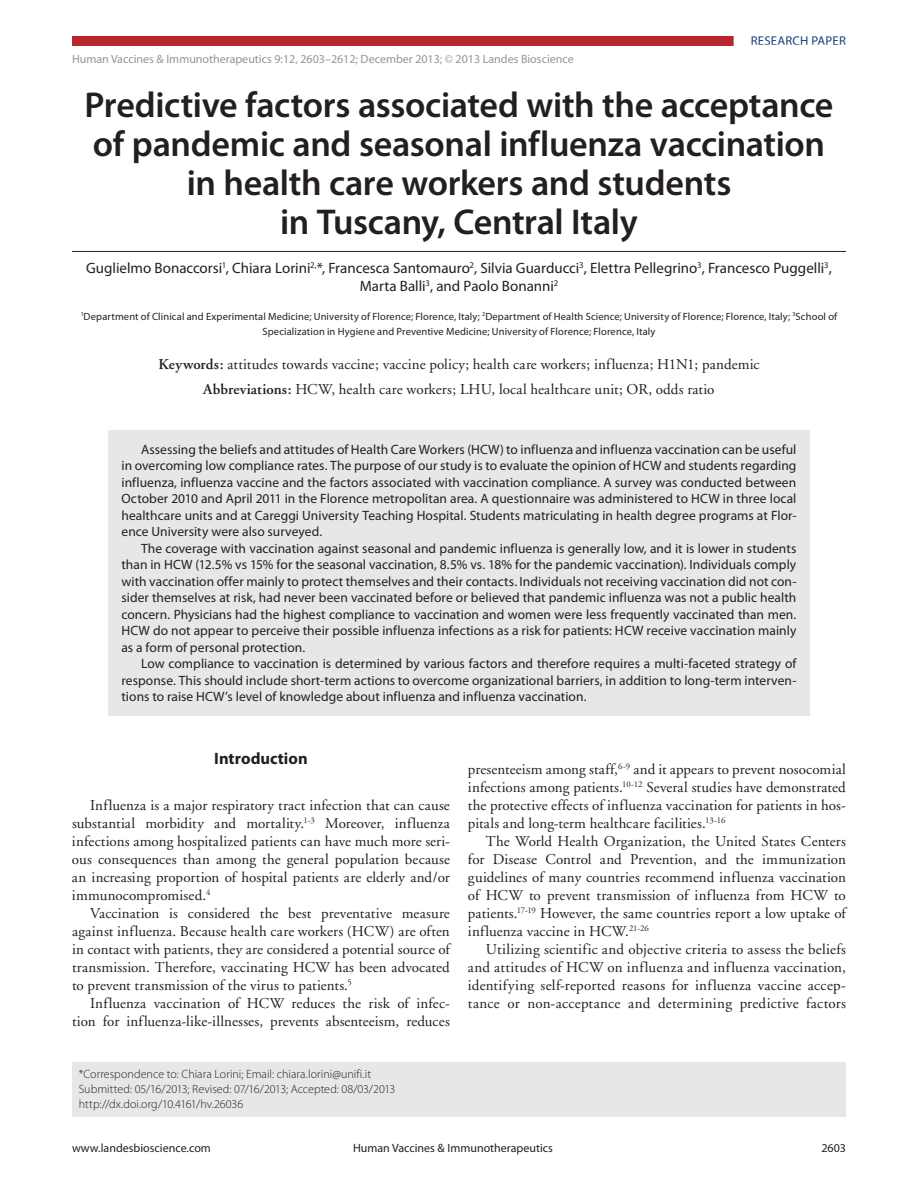
<style>
.page{position:relative;width:918px;height:1188px;background:#fff}
.page>*{position:absolute;margin:0;border:0;box-sizing:border-box;transform-origin:0 0}
.t1{font:600 36px/39px "Myriad Pro";letter-spacing:-.01em;color:#231f20;text-align:center}
.t2{font:700 16.5px "Myriad Pro";color:#231f20}
.t3{font:15px/18px "Adobe Garamond";letter-spacing:.005em;color:#231f20;text-align:justify}
.t4{font:15px/18px "Myriad Pro";color:#231f20;text-align:center}
.t5{font:13.5px/16.5px "Myriad Pro";letter-spacing:.005em;color:#231f20;text-align:justify}
.t6{font:12.75px "Myriad Pro";letter-spacing:.02em;color:#193f7c}
.t7{font:300 12px/15px "Myriad Pro";color:#231f20}
.t8{font:12px "Myriad Pro";color:#939598}
.t9{font:12px "Myriad Pro";color:#231f20}
.t10{font:10.5px/15px "Myriad Pro";letter-spacing:.015em;color:#231f20;text-align:center}
.s1{font-weight:600}
</style>
<div class="page">
<div style="left:72px;top:36px;width:774px;height:10px;background:#b7262b"></div>
<div style="left:72px;top:1062px;width:774px;height:55px;background:#e6e7e9"></div>
<hr style="left:72px;top:251px;width:774px;height:1px;background:#231f20">
<div style="left:108px;top:430px;width:702px;height:286px;background:#e6e7e9"></div>
<svg style="left:733px;top:36px;width:113px;height:10px"></svg>
<p class="t8" style="left:72px;top:52px;width:503px">Human Vaccines &amp; Immunotherapeutics 9:12, 2603–2612; December 2013; © 2013 Landes Bioscience</p>
<p class="t6" style="left:751px;top:33px;width:94px">Research Paper</p>
<h1 class="t1" style="left:84px;top:85px;width:751px">Predictive factors associated with the acceptance of pandemic and seasonal influenza vaccination in health care workers and students<br>in Tuscany, Central Italy</h1>
<p class="t4" style="left:86px;top:259px;width:747px">Guglielmo Bonaccorsi<sup>1</sup>, Chiara Lorini<sup>2,</sup>*, Francesca Santomauro<sup>2</sup>, Silvia Guarducci<sup>3</sup>, Elettra Pellegrino<sup>3</sup>, Francesco Puggelli<sup>3</sup>,<br>Marta Balli<sup>3</sup>, and Paolo Bonanni<sup>2</sup></p>
<p class="t10" style="left:81px;top:308px;width:758px"><sup>1</sup>Department of Clinical and Experimental Medicine; University of Florence; Florence, Italy; <sup>2</sup>Department of Health Science; University of Florence; Florence, Italy; <sup>3</sup>School of<br>Specialization in Hygiene and Preventive Medicine; University of Florence; Florence, Italy</p>
<p class="t3" style="left:158px;top:352px;width:603px;line-height:24.8px;text-align:center"><span class="s1">Keywords:</span> attitudes towards vaccine; vaccine policy; health care workers; influenza; H1N1; pandemic<br><span class="s1">Abbreviations:</span> HCW, health care workers; LHU, local healthcare unit; OR, odds ratio</p>
<p class="t5" style="left:122px;top:441px;width:677px;text-indent:19px">Assessing the beliefs and attitudes of Health Care Workers (HCW) to influenza and influenza vaccination can be useful in overcoming low compliance rates. The purpose of our study is to evaluate the opinion of HCW and students regarding influenza, influenza vaccine and the factors associated with vaccination compliance. A survey was conducted between October 2010 and April 2011 in the Florence metropolitan area. A questionnaire was administered to HCW in three local healthcare units and at Careggi University Teaching Hospital. Students matriculating in health degree programs at Flor&shy;ence University were also surveyed.</p>
<p class="t5" style="left:122px;top:540px;width:676px;text-indent:19px">The coverage with vaccination against seasonal and pandemic influenza is generally low, and it is lower in students than in HCW (12.5% vs 15% for the seasonal vaccination, 8.5% vs. 18% for the pandemic vaccination). Individuals comply with vaccination offer mainly to protect themselves and their contacts. Individuals not receiving vaccination did not con&shy;sider themselves at risk, had never been vaccinated before or believed that pandemic influenza was not a public health concern. Physicians had the highest compliance to vaccination and women were less frequently vaccinated than men.<br>HCW do not appear to perceive their possible influenza infections as a risk for patients: HCW receive vaccination mainly as a form of personal protection.</p>
<p class="t5" style="left:122px;top:655px;width:676px;text-indent:19px">Low compliance to vaccination is determined by various factors and therefore requires a multi-faceted strategy of response. This should include short-term actions to overcome organizational barriers, in addition to long-term interven&shy;tions to raise HCW’s level of knowledge about influenza and influenza vaccination.</p>
<p class="t2" style="left:214px;top:748px;width:95px">Introduction</p>
<p class="t3" style="left:72px;top:797px;width:379px;text-indent:18px">Influenza is a major respiratory tract infection that can cause substantial morbidity and mortality.<sup>1-3</sup> Moreover, influenza infections among hospitalized patients can have much more seri&shy;ous consequences than among the general population because an increasing proportion of hospital patients are elderly and/or immunocompromised.<sup>4</sup></p>
<p class="t3" style="left:72px;top:905px;width:379px;text-indent:18px">Vaccination is considered the best preventative measure against influenza. Because health care workers (HCW) are often in contact with patients, they are considered a potential source of transmission. Therefore, vaccinating HCW has been advocated to prevent transmission of the virus to patients.<sup>5</sup></p>
<p class="t3" style="left:72px;top:995px;width:379px;text-align:right">Influenza vaccination of HCW reduces the risk of infec&shy;tion for influenza-like-illnesses, prevents absenteeism, reduces</p>
<p class="t7" style="left:79px;top:1066px;width:318px">*Correspondence to: Chiara Lorini; Email: chiara.lorini@unifi.it<br>Submitted: 05/16/2013; Revised: 07/16/2013; Accepted: 08/03/2013 http://dx.doi.org/10.4161/hv.26036</p>
<p class="t3" style="left:468px;top:761px;width:379px">presenteeism among staff,<sup>6-9</sup> and it appears to prevent nosocomial infections among patients.<sup>10-12</sup> Several studies have demonstrated the protective effects of influenza vaccination for patients in hos&shy;pitals and long-term healthcare facilities.<sup>13-16</sup></p>
<p class="t3" style="left:468px;top:833px;width:380px;text-indent:18px">The World Health Organization, the United States Centers for Disease Control and Prevention, and the immunization guidelines of many countries recommend influenza vaccination of HCW to prevent transmission of influenza from HCW to patients.<sup>17-19</sup> However, the same countries report a low uptake of influenza vaccine in HCW.<sup>21-26</sup></p>
<p class="t3" style="left:468px;top:941px;width:379px;text-indent:18px">Utilizing scientific and objective criteria to assess the beliefs and attitudes of HCW on influenza and influenza vaccination, identifying self-reported reasons for influenza vaccine accep&shy;tance or non-acceptance and determining predictive factors</p>
<p class="t9" style="left:72px;top:1141px;width:140px">www.landesbioscience.com</p>
<p class="t9" style="left:353px;top:1141px;width:201px">Human Vaccines &amp; Immunotherapeutics</p>
<p class="t9" style="left:821px;top:1141px;width:26px">2603</p>
</div>
